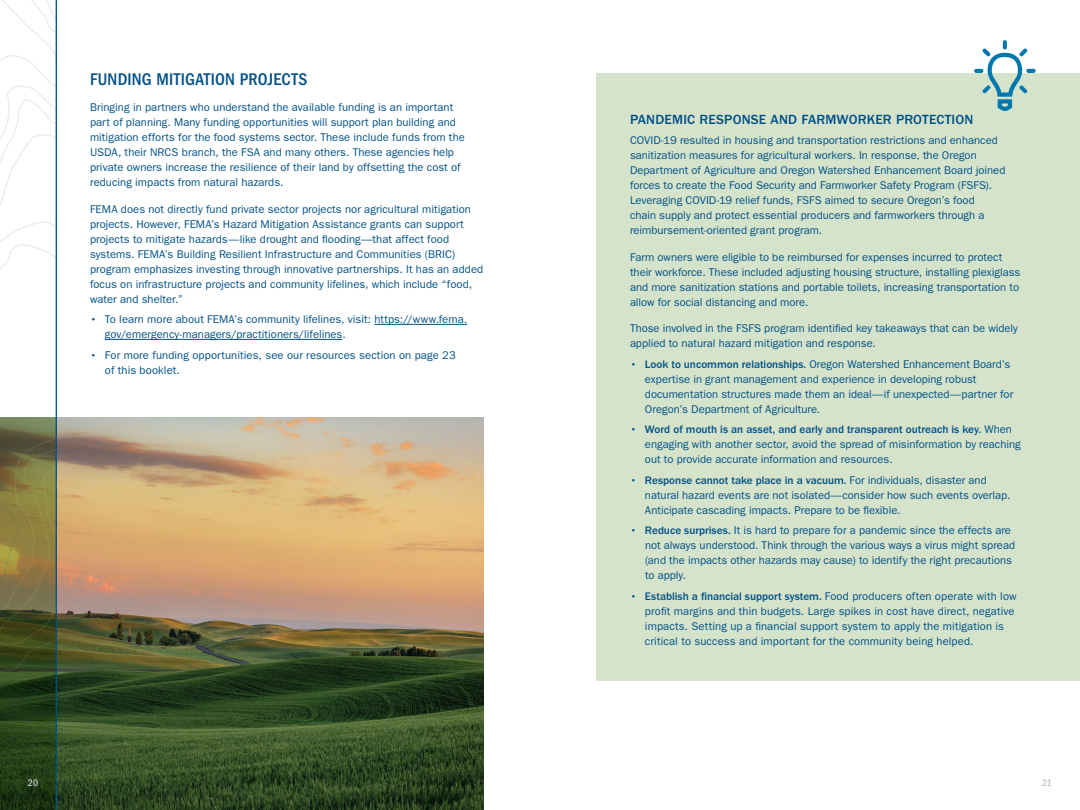
<style>
.page{position:relative;width:1080px;height:810px;background:#fff}
.page>*{position:absolute;margin:0;border:0;box-sizing:border-box;transform-origin:0 0}
.t1{font:500 condensed 17.5px "ITC Franklin Gothic Std";letter-spacing:.01em;color:#005187}
.t2{font:500 13.75px "ITC Franklin Gothic Std";letter-spacing:.015em;color:#005187}
.t3{font:11.25px/15px "ITC Franklin Gothic Std";color:#005187}
.t4{font:500 condensed 10px "ITC Franklin Gothic Std";color:#c1c2c4}
.s1{font-weight:500}
</style>
<div class="page">
<img style="left:57px;top:418px;width:427px;height:392px">
<div style="left:596px;top:73px;width:484px;height:608px;background:#d6e3cb"></div>
<hr style="left:374px;top:324px;width:93px;height:1px;background:#005187">
<hr style="left:105px;top:339px;width:237px;height:1px;background:#005187">
<hr style="left:56px;top:0;width:1px;height:810px;background:#005187">
<svg style="left:0;top:0;width:56px;height:393px"></svg>
<svg style="left:0;top:393px;width:56px;height:417px;background:#5e643a"></svg>
<svg style="left:974px;top:40px;width:62px;height:71px"></svg>
<h2 class="t1" style="left:90px;top:69px;width:219px">FUNDING MITIGATION PROJECTS</h2>
<p class="t3" style="left:90px;top:100px;width:376px">Bringing in partners who understand the available funding is an important part of planning. Many funding opportunities will support plan building and mitigation efforts for the food systems sector. These include funds from the USDA, their NRCS branch, the FSA and many others. These agencies help private owners increase the resilience of their land by offsetting the cost of reducing impacts from natural hazards.</p>
<p class="t3" style="left:90px;top:201px;width:395px">FEMA does not directly fund private sector projects nor agricultural mitigation projects. However, FEMA’s Hazard Mitigation Assistance grants can support projects to mitigate hazards—like drought and flooding—that affect food systems. FEMA’s Building Resilient Infrastructure and Communities (BRIC) program emphasizes investing through innovative partnerships. It has an added focus on infrastructure projects and community lifelines, which include “food, water and shelter.”</p>
<p class="t3" style="left:105px;top:312px;width:364px;text-indent:-15px"><span class="s1">•</span> To learn more about FEMA’s community lifelines, visit: https://www.fema. gov/emergency-managers/practitioners/lifelines.</p>
<p class="t3" style="left:105px;top:348px;width:352px;text-indent:-15px"><span class="s1">•</span> For more funding opportunities, see our resources section on page 23 of this booklet.</p>
<p class="t4" style="left:28px;top:777px;width:12px">20</p>
<h2 class="t2" style="left:630px;top:112px;width:345px">PANDEMIC RESPONSE AND FARMWORKER PROTECTION</h2>
<p class="t3" style="left:630px;top:133px;width:377px">COVID-19 resulted in housing and transportation restrictions and enhanced sanitization measures for agricultural workers. In response, the Oregon Department of Agriculture and Oregon Watershed Enhancement Board joined forces to create the Food Security and Farmworker Safety Program (FSFS).<br>Leveraging COVID-19 relief funds, FSFS aimed to secure Oregon’s food<br>chain supply and protect essential producers and farmworkers through a reimbursement-oriented grant program.</p>
<p class="t3" style="left:630px;top:249px;width:392px">Farm owners were eligible to be reimbursed for expenses incurred to protect their workforce. These included adjusting housing structure, installing plexiglass and more sanitization stations and portable toilets, increasing transportation to allow for social distancing and more.</p>
<p class="t3" style="left:630px;top:321px;width:390px">Those involved in the FSFS program identified key takeaways that can be widely applied to natural hazard mitigation and response.</p>
<p class="t3" style="left:645px;top:356px;width:370px;text-indent:-15px"><span class="s1">• Look to uncommon relationships.</span> Oregon Watershed Enhancement Board’s expertise in grant management and experience in developing robust documentation structures made them an ideal—if unexpected—partner for Oregon’s Department of Agriculture.</p>
<p class="t3" style="left:645px;top:422px;width:377px;text-indent:-15px"><span class="s1">• Word of mouth is an asset, and early and transparent outreach is key.</span> When engaging with another sector, avoid the spread of misinformation by reaching out to provide accurate information and resources.</p>
<p class="t3" style="left:645px;top:473px;width:367px;text-indent:-15px"><span class="s1">• Response cannot take place in a vacuum.</span> For individuals, disaster and natural hazard events are not isolated—consider how such events overlap.<br>Anticipate cascading impacts. Prepare to be flexible.</p>
<p class="t3" style="left:645px;top:523px;width:372px;text-indent:-15px"><span class="s1">• Reduce surprises.</span> It is hard to prepare for a pandemic since the effects are not always understood. Think through the various ways a virus might spread (and the impacts other hazards may cause) to identify the right precautions to apply.</p>
<p class="t3" style="left:645px;top:589px;width:373px;text-indent:-15px"><span class="s1">• Establish a financial support system.</span> Food producers often operate with low profit margins and thin budgets. Large spikes in cost have direct, negative impacts. Setting up a financial support system to apply the mitigation is critical to success and important for the community being helped.</p>
<p class="t4" style="left:1042px;top:777px;width:12px">21</p>
</div>
